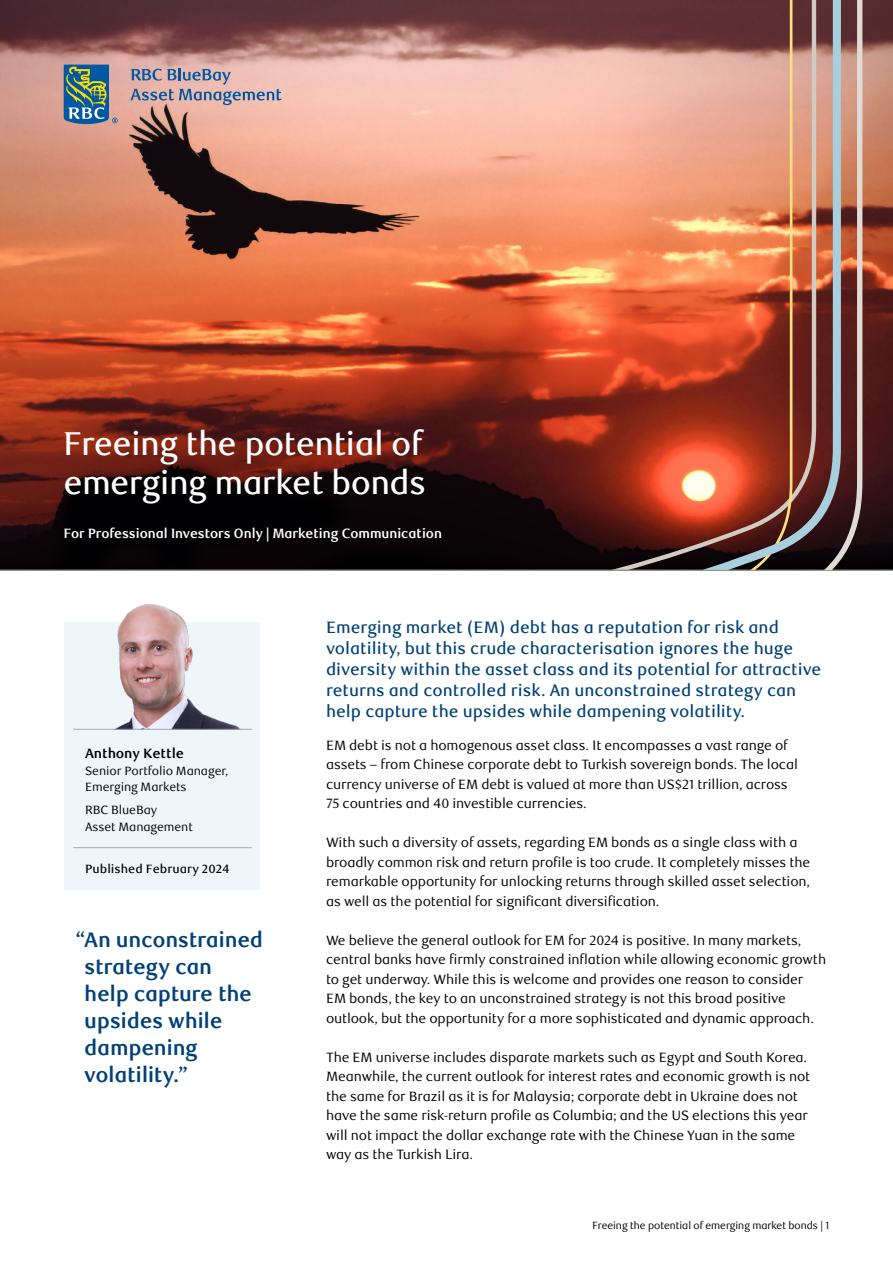
<style>
.page{position:relative;width:893px;height:1263px;background:#fff}
.page>*{position:absolute;margin:0;border:0;box-sizing:border-box;transform-origin:0 0}
.t1{font:500 33px/39px "RBC Display";color:#fff}
.t2{font:700 21px/27px "RBC Text";letter-spacing:-.015em;color:#004177}
.t3{font:500 16.5px/21px "RBC Text";color:#004177}
.t4{font:13.5px/19.5px "RBC Text";letter-spacing:-.01em;color:#000}
.t5{font:700 13.5px "RBC Display";color:#fff}
.t6{font:700 13.5px "RBC Text";letter-spacing:-.01em;color:#000}
.t7{font:12px/16.5px "RBC Text";letter-spacing:-.01em;color:#000}
.t8{font:500 12px "RBC Text";color:#000}
.t9{font:10.5px "RBC Display";color:#000}
</style>
<div class="page">
<img style="left:0;top:0;width:893px;height:570px">
<svg style="left:64px;top:65px;width:54px;height:59px;background:#5e848d"></svg>
<svg style="left:130px;top:68px;width:152px;height:37px;background:#bca6ac"></svg>
<hr style="left:0;top:570px;width:893px;height:1px;background:#d1cbc3">
<div style="left:64px;top:622px;width:195px;height:268px;background:#eef6f9"></div>
<img style="left:74px;top:604px;width:173px;height:125px">
<hr style="left:73px;top:729px;width:179px;height:1px;background:#a4abb1">
<hr style="left:73px;top:847px;width:179px;height:1px;background:#a4abb1">
<svg style="left:841px;top:0;width:21px;height:570px;background:#906359"></svg>
<svg style="left:463px;top:0;width:378px;height:570px;background:#b26650"></svg>
<h1 class="t1" style="left:64px;top:425px;width:363px">Freeing the potential of emerging market bonds</h1>
<p class="t5" style="left:64px;top:526px;width:380px">For Professional Investors Only | Marketing Communication</p>
<p class="t6" style="left:85px;top:745px;width:101px">Anthony Kettle</p>
<p class="t7" style="left:85px;top:762px;width:145px">Senior Portfolio Manager,<br>Emerging Markets</p>
<p class="t7" style="left:85px;top:802px;width:109px">RBC BlueBay<br>Asset Management</p>
<p class="t8" style="left:85px;top:862px;width:146px">Published February 2024</p>
<h2 class="t2" style="left:84px;top:927px;width:180px;text-indent:-9px">“An unconstrained strategy can<br>help capture the upsides while dampening volatility.”</h2>
<p class="t3" style="left:326px;top:618px;width:497px">Emerging market (EM) debt has a reputation for risk and volatility, but this crude characterisation ignores the huge diversity within the asset class and its potential for attractive returns and controlled risk. An unconstrained strategy can help capture the upsides while dampening volatility.</p>
<p class="t4" style="left:326px;top:736px;width:473px">EM debt is not a homogenous asset class. It encompasses a vast range of assets – from Chinese corporate debt to Turkish sovereign bonds. The local currency universe of EM debt is valued at more than US$21 trillion, across 75 countries and 40 investible currencies.</p>
<p class="t4" style="left:326px;top:833px;width:486px">With such a diversity of assets, regarding EM bonds as a single class with a broadly common risk and return profile is too crude. It completely misses the remarkable opportunity for unlocking returns through skilled asset selection, as well as the potential for significant diversification.</p>
<p class="t4" style="left:326px;top:930px;width:502px">We believe the general outlook for EM for 2024 is positive. In many markets, central banks have firmly constrained inflation while allowing economic growth to get underway. While this is welcome and provides one reason to consider EM bonds, the key to an unconstrained strategy is not this broad positive outlook, but the opportunity for a more sophisticated and dynamic approach.</p>
<p class="t4" style="left:326px;top:1047px;width:486px">The EM universe includes disparate markets such as Egypt and South Korea.<br>Meanwhile, the current outlook for interest rates and economic growth is not the same for Brazil as it is for Malaysia; corporate debt in Ukraine does not have the same risk-return profile as Columbia; and the US elections this year will not impact the dollar exchange rate with the Chinese Yuan in the same way as the Turkish Lira.</p>
<p class="t9" style="left:592px;top:1219px;width:238px">Freeing the potential of emerging market bonds | 1</p>
</div>
